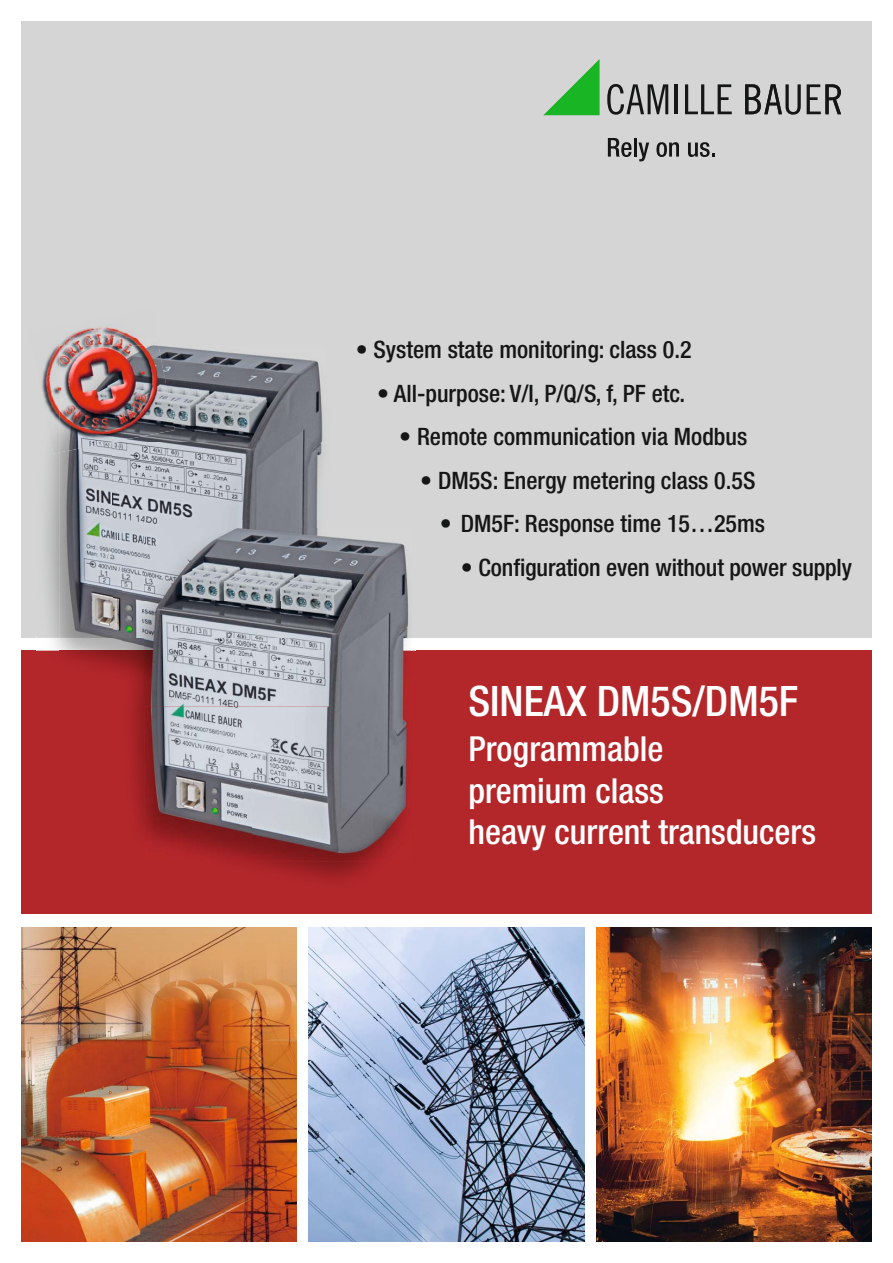
<style>
.page{position:relative;width:893px;height:1263px;background:#fff}
.page>*{position:absolute;margin:0;border:0;box-sizing:border-box;transform-origin:0 0}
.t1{font:500 condensed 42px "Helvetica Neue LT Pro";color:#fff}
.t2{font:500 condensed 34.5px/41.4px "Helvetica Neue LT Pro";color:#fff}
.t3{font:500 condensed 24px "Helvetica Neue LT Pro";color:#151616}
</style>
<div class="page">
<div style="left:21px;top:651px;width:850px;height:263px;background:#b3272a"></div>
<div style="left:21px;top:21px;width:850px;height:617px;background:#d5d5d6"></div>
<svg style="left:543px;top:59px;width:56px;height:56px"></svg>
<svg style="left:607px;top:84px;width:61px;height:31px"></svg>
<hr style="left:674px;top:84px;width:4px;height:30px;background:#151616">
<svg style="left:685px;top:84px;width:46px;height:30px"></svg>
<svg style="left:745px;top:84px;width:55px;height:31px"></svg>
<svg style="left:806px;top:84px;width:35px;height:30px"></svg>
<img style="left:37px;top:638px;width:289px;height:13px">
<img style="left:175px;top:346px;width:151px;height:97px">
<img style="left:59px;top:454px;width:53px;height:184px">
<img style="left:112px;top:443px;width:107px;height:97px">
<img style="left:219px;top:443px;width:107px;height:78px">
<img style="left:112px;top:540px;width:10px;height:98px">
<img style="left:122px;top:651px;width:252px;height:228px">
<img style="left:122px;top:529px;width:207px;height:109px">
<img style="left:329px;top:536px;width:82px;height:115px">
<img style="left:145px;top:521px;width:176px;height:8px">
<img style="left:305px;top:651px;width:103px;height:211px">
<img style="left:145px;top:703px;width:160px;height:159px">
<svg style="left:326px;top:638px;width:3px;height:13px"></svg>
<img style="left:145px;top:651px;width:181px;height:27px">
<img style="left:57px;top:326px;width:100px;height:20px">
<img style="left:38px;top:346px;width:137px;height:108px">
<img style="left:21px;top:927px;width:275px;height:315px">
<img style="left:309px;top:927px;width:275px;height:315px">
<img style="left:596px;top:927px;width:275px;height:315px">
<svg style="left:608px;top:138px;width:41px;height:23px"></svg>
<svg style="left:656px;top:142px;width:23px;height:15px"></svg>
<svg style="left:688px;top:142px;width:27px;height:15px"></svg>
<p class="t3" style="left:356px;top:341px;width:337px">• System state monitoring: class 0.2</p>
<p class="t3" style="left:377px;top:385px;width:309px">• All-purpose: V/I, P/Q/S, f, PF etc.</p>
<p class="t3" style="left:399px;top:428px;width:349px">• Remote communication via Modbus</p>
<p class="t3" style="left:420px;top:472px;width:337px">• DM5S: Energy metering class 0.5S</p>
<p class="t3" style="left:440px;top:515px;width:327px">• DM5F: Response time 15…25ms</p>
<p class="t3" style="left:461px;top:559px;width:393px">• Configuration even without power supply</p>
<h1 class="t1" style="left:468px;top:686px;width:331px">SINEAX DM5S/DM5F</h1>
<h2 class="t2" style="left:468px;top:733px;width:349px">Programmable<br>premium class<br>heavy current transducers</h2>
</div>
